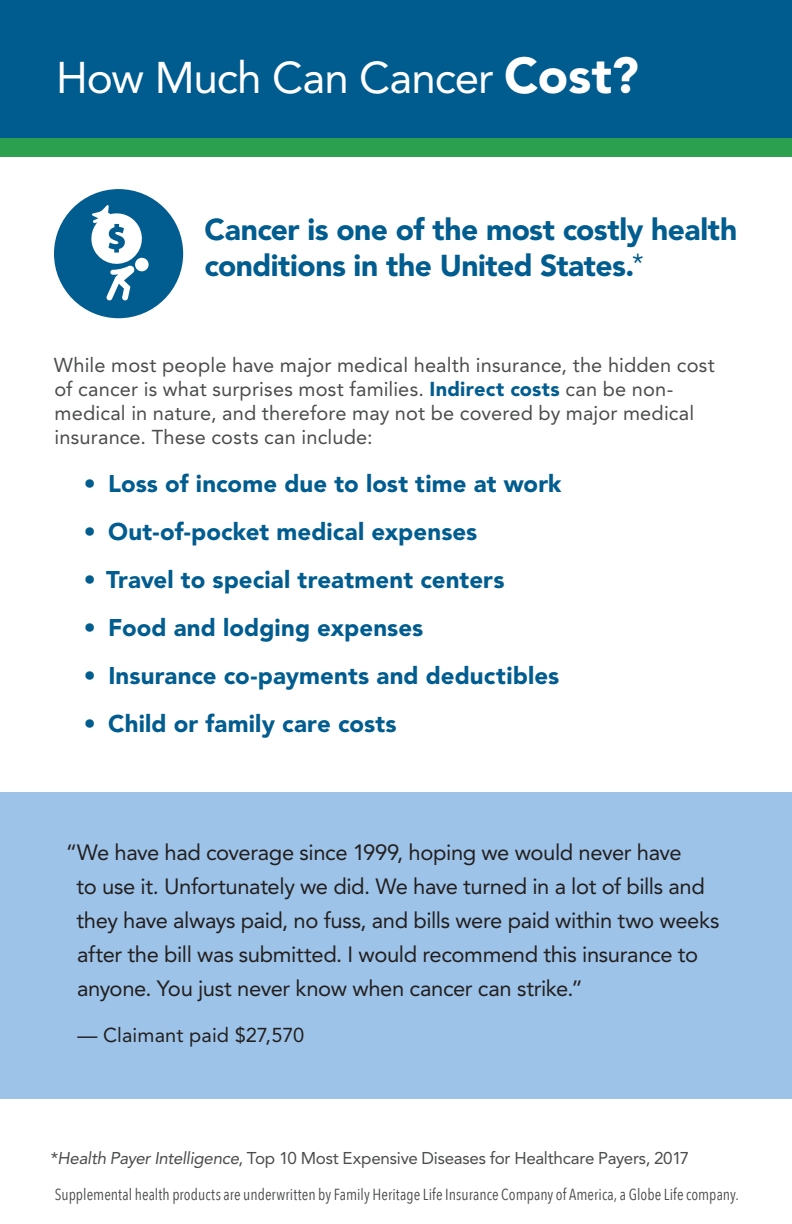
<style>
.page{position:relative;width:792px;height:1224px;background:#fff}
.page>*{position:absolute;margin:0;border:0;box-sizing:border-box;transform-origin:0 0}
.Body_Copy{font:44px "Avenir LT Pro";letter-spacing:-.025em;color:#fff}
.Body_Copy-2{font:900 30px/36px "Avenir LT Pro";letter-spacing:-.015em;color:#015c8f}
.t1{font:900 24px "Avenir LT Pro";letter-spacing:.005em;color:#015c8f}
.Body_Copy-3{font:22px/34px "Avenir LT Pro";letter-spacing:-.015em;color:#231f20}
.Body_Copy-4{font:20px/24px "Avenir LT Pro";letter-spacing:.01em;color:#4b4c4d}
.Body_Copy-5{font:20px "Avenir LT Pro";letter-spacing:.005em;color:#231f20}
.Caption_amer_can_soc{font:17px "Avenir LT Pro";letter-spacing:-.015em;color:#4b4c4d}
.Body_Copy-6{font:16px "Avenir Next Condensed";letter-spacing:.005em;color:#4b4c4d}
.s1{font-weight:900;font-size:50px}
.s2{font-weight:400;font-size:26px}
.s3{font-weight:900;color:#015c8f}
.s4{font-style:italic}
</style>
<div class="page">
<div style="left:0;top:0;width:792px;height:147px;background:#005c8f"></div>
<div style="left:0;top:138px;width:792px;height:19px;background:#2ba150"></div>
<div style="left:0;top:792px;width:792px;height:307px;background:#9dc4e8"></div>
<div style="left:54px;top:189px;width:129px;height:129px;background:#015c8f;border-radius:50%"></div>
<svg style="left:91px;top:205px;width:58px;height:95px"></svg>
<p class="Body_Copy" style="left:56px;top:50px;width:584px">How Much Can Cancer <span class="s1">Cost?</span></p>
<p class="Body_Copy-2" style="left:204px;top:212px;width:534px">Cancer is one of the most costly health conditions in the United States.<span class="s2">*</span></p>
<p class="Body_Copy-4" style="left:54px;top:353px;width:662px">While most people have major medical health insurance, the hidden cost of cancer is what surprises most families. <span class="s3">Indirect costs</span> can be non&shy;medical in nature, and therefore may not be covered by major medical insurance. These costs can include:</p>
<p class="t1" style="left:84px;top:469px;width:479px">• Loss of income due to lost time at work</p>
<p class="t1" style="left:84px;top:517px;width:395px">• Out-of-pocket medical expenses</p>
<p class="t1" style="left:84px;top:565px;width:422px">• Travel to special treatment centers</p>
<p class="t1" style="left:84px;top:613px;width:341px">• Food and lodging expenses</p>
<p class="t1" style="left:84px;top:661px;width:477px">• Insurance co-payments and deductibles</p>
<p class="t1" style="left:84px;top:709px;width:314px">• Child or family care costs</p>
<p class="Body_Copy-3" style="left:77px;top:835px;width:644px;text-indent:-11px">“We have had coverage since 1999, hoping we would never have<br>to use it. Unfortunately we did. We have turned in a lot of bills and they have always paid, no fuss, and bills were paid within two weeks after the bill was submitted. I would recommend this insurance to anyone. You just never know when cancer can strike.”</p>
<p class="Body_Copy-5" style="left:78px;top:1023px;width:228px">— Claimant paid $27,570</p>
<p class="Caption_amer_can_soc" style="left:51px;top:1148px;width:640px">*<span class="s4">Health Payer Intelligence</span>, Top 10 Most Expensive Diseases for Healthcare Payers, 2017</p>
<p class="Body_Copy-6" style="left:55px;top:1181px;width:686px">Supplemental health products are underwritten by Family Heritage Life Insurance Company of America, a Globe Life company.</p>
</div>
